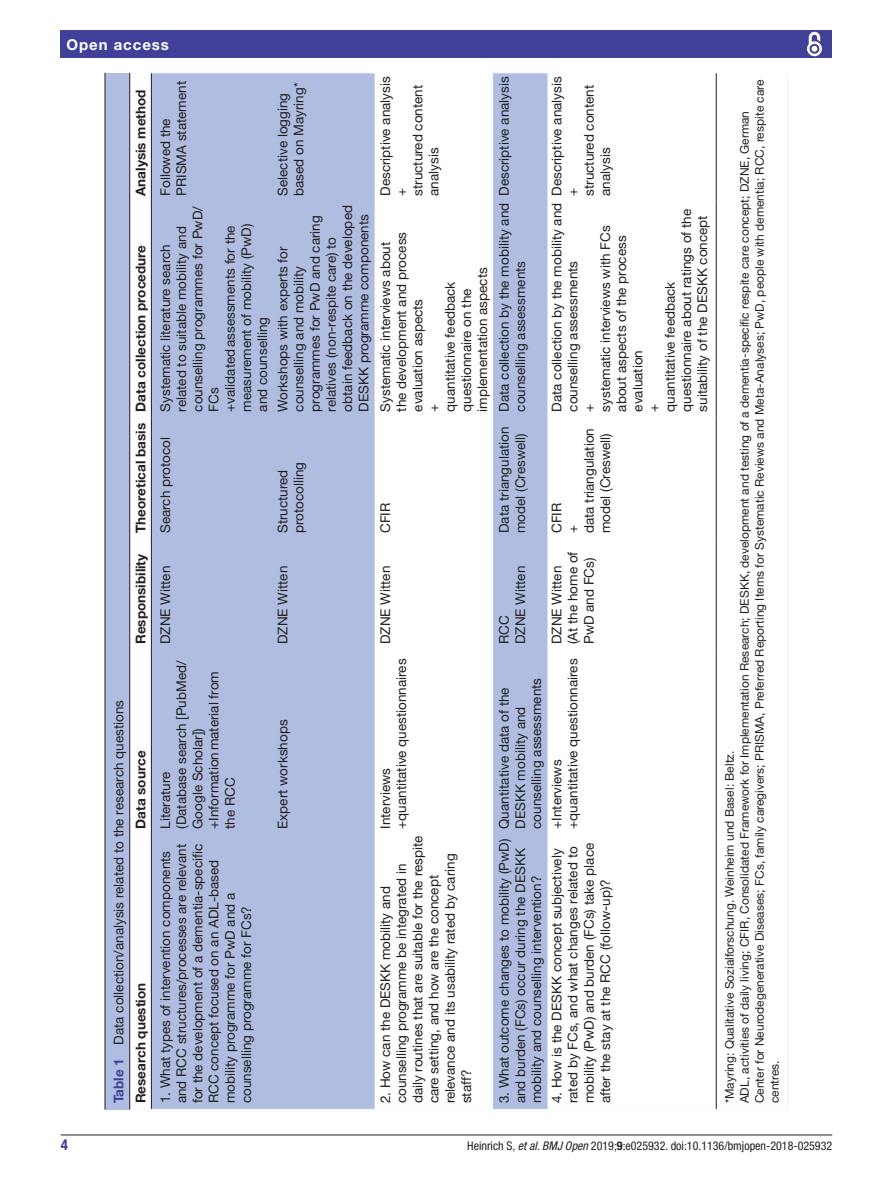
<style>
.page{position:relative;width:893px;height:1191px;background:#fff}
.page>*{position:absolute;margin:0;border:0;box-sizing:border-box;transform-origin:0 0}
.t1{font:700 15px "Helvetica Neue LT Std";letter-spacing:.065em;color:#fff}
.t2{font:700 condensed 15px "Helvetica Neue LT Std";color:#414099}
.t3{font:13.5px/16.2px "Helvetica Neue LT Std";color:#231f20}
.t4{font:700 13.5px "Helvetica Neue LT Std";color:#231f20}
.t5{font:12px/15px "Helvetica Neue LT Std";color:#231f20}
.t6{font:condensed 12px "Helvetica Neue LT Std";color:#231f20}
.s1{font-weight:700;color:#414099}
.s2{font-weight:700}
.s3{font-style:italic}
</style>
<div class="page">
<hr style="left:61px;top:1134px;width:771px;height:1px;background:#231f20">
<div style="left:61px;top:31px;width:771px;height:27px;background:#414099"></div>
<svg style="left:807px;top:31px;width:15px;height:26px"></svg>
<div style="left:105px;top:73px;width:683px;height:1036px;background:#afbde1"></div>
<hr style="left:105px;top:73px;width:1px;height:1036px;background:#231f20">
<div style="left:130px;top:73px;width:658px;height:1036px;background:#fff"></div>
<svg style="left:152px;top:73px;width:395px;height:1036px"></svg>
<hr style="left:129px;top:834px;width:1px;height:275px;background:#231f20">
<hr style="left:151px;top:834px;width:1px;height:275px;background:#231f20">
<hr style="left:129px;top:650px;width:1px;height:184px;background:#231f20">
<hr style="left:151px;top:650px;width:1px;height:184px;background:#231f20">
<hr style="left:129px;top:539px;width:1px;height:111px;background:#231f20">
<hr style="left:151px;top:539px;width:1px;height:111px;background:#231f20">
<hr style="left:129px;top:417px;width:1px;height:122px;background:#231f20">
<hr style="left:151px;top:417px;width:1px;height:122px;background:#231f20">
<hr style="left:129px;top:202px;width:1px;height:215px;background:#231f20">
<hr style="left:151px;top:202px;width:1px;height:215px;background:#231f20">
<hr style="left:129px;top:73px;width:1px;height:129px;background:#231f20">
<hr style="left:151px;top:73px;width:1px;height:129px;background:#231f20">
<hr style="left:716px;top:650px;width:1px;height:184px;background:#231f20">
<hr style="left:716px;top:539px;width:1px;height:111px;background:#231f20">
<hr style="left:716px;top:417px;width:1px;height:122px;background:#231f20">
<hr style="left:716px;top:202px;width:1px;height:215px;background:#231f20">
<hr style="left:716px;top:73px;width:1px;height:129px;background:#231f20">
<hr style="left:716px;top:834px;width:1px;height:275px;background:#231f20">
<hr style="left:733px;top:73px;width:1px;height:1030px;background:#fff">
<hr style="left:778px;top:73px;width:1px;height:1030px;background:#fff">
<p class="t1" style="left:66px;top:35px;width:104px">Open access</p>
<p class="t4" style="left:132px;top:196px;width:108px;rotate:-90deg">Analysis method</p>
<p class="t4" style="left:132px;top:533px;width:290px;rotate:-90deg">Theoretical basis Data collection procedure</p>
<p class="t4" style="left:132px;top:644px;width:92px;rotate:-90deg">Responsibility</p>
<p class="t3" style="left:107px;top:1103px;width:405px;line-height:22px;rotate:-90deg"><span class="s1">Table 1</span> Data collection/analysis related to the research questions<br><span class="s2">Research question</span></p>
<p class="t4" style="left:132px;top:828px;width:80px;rotate:-90deg">Data source</p>
<p class="t3" style="left:157px;top:196px;width:116px;rotate:-90deg">Followed the<br>PRISMA statement</p>
<p class="t3" style="left:274px;top:196px;width:115px;rotate:-90deg">Selective logging based on Mayring*</p>
<p class="t3" style="left:157px;top:411px;width:207px;rotate:-90deg">Systematic literature search related to suitable mobility and counselling programmes for PwD/<br>FCs<br>+validatedassessments for the measurement of mobility (PwD) and counselling</p>
<p class="t3" style="left:274px;top:411px;width:208px;rotate:-90deg">Workshops with experts for counselling and mobility programmes for PwD and caring relatives (non-respite care) to obtain feedback on the developed<br>DESKK programme components</p>
<p class="t3" style="left:377px;top:196px;width:121px;rotate:-90deg">Descriptive analysis +<br>structured content analysis</p>
<p class="t3" style="left:377px;top:411px;width:181px;rotate:-90deg">Systematic interviews about the development and process evaluation aspects<br>+<br>quantitative feedback questionnaire on the implementation aspects</p>
<p class="t3" style="left:157px;top:533px;width:98px;rotate:-90deg">Search protocol</p>
<p class="t3" style="left:274px;top:533px;width:73px;rotate:-90deg">Structured protocolling</p>
<p class="t3" style="left:377px;top:533px;width:32px;rotate:-90deg">CFIR</p>
<p class="t3" style="left:157px;top:644px;width:80px;rotate:-90deg">DZNE Witten</p>
<p class="t3" style="left:157px;top:828px;width:170px;rotate:-90deg">Literature<br>(Database search [PubMed/<br>Google Scholar]) +Informationmaterial from the RCC</p>
<p class="t3" style="left:157px;top:1103px;width:261px;rotate:-90deg">1. What types of intervention components and RCC structures/processes are relevant for the development of a dementia-specific RCC concept focused on an ADL-based mobility programme for PwD and a counselling programme for FCs?</p>
<p class="t3" style="left:274px;top:644px;width:80px;rotate:-90deg">DZNE Witten</p>
<p class="t3" style="left:274px;top:828px;width:111px;rotate:-90deg">Expert workshops</p>
<p class="t3" style="left:377px;top:644px;width:80px;rotate:-90deg">DZNE Witten</p>
<p class="t3" style="left:377px;top:828px;width:172px;rotate:-90deg">Interviews<br>+quantitative questionnaires</p>
<p class="t3" style="left:377px;top:1103px;width:269px;rotate:-90deg">2. How can the DESKK mobility and counselling programme be integrated in daily routines that are suitable for the respite care setting, and how are the concept relevance and its usability rated by caring staff?</p>
<p class="t3" style="left:496px;top:196px;width:121px;rotate:-90deg">Descriptive analysis</p>
<p class="t3" style="left:548px;top:196px;width:121px;rotate:-90deg">Descriptive analysis +<br>structured content analysis</p>
<p class="t5" style="left:722px;top:1103px;width:1025px;rotate:-90deg">*Mayring: Qualitative Sozialforschung. Weinheim und Basel: Beltz.<br>ADL, activities of daily living; CFIR, Consolidated Framework for Implementation Research; DESKK, development and testing of a dementia-specific respite care concept; DZNE, German Center for Neurodegenerative Diseases; FCs, family caregivers; PRISMA, Preferred Reporting Items for Systematic Reviews and Meta-Analyses; PwD, people with dementia; RCC, respite care centres.</p>
<p class="t3" style="left:496px;top:411px;width:210px;rotate:-90deg">Data collection by the mobility and counselling assessments</p>
<p class="t3" style="left:548px;top:411px;width:210px;rotate:-90deg">Data collection by the mobility and counselling assessments<br>+<br>systematic interviews with FCs about aspects of the process evaluation<br>+<br>quantitative feedback questionnaire about ratings of the suitability of the DESKK concept</p>
<p class="t3" style="left:496px;top:533px;width:108px;rotate:-90deg">Data triangulation model (Creswell)</p>
<p class="t3" style="left:548px;top:533px;width:107px;rotate:-90deg">CFIR<br>+<br>data triangulation model (Creswell)</p>
<p class="t3" style="left:548px;top:644px;width:94px;rotate:-90deg">DZNE Witten (At the home of<br>PwD and FCs)</p>
<p class="t3" style="left:496px;top:644px;width:80px;rotate:-90deg">RCC<br>DZNE Witten</p>
<p class="t3" style="left:548px;top:828px;width:172px;rotate:-90deg">+Interviews<br>+quantitative questionnaires</p>
<p class="t3" style="left:496px;top:828px;width:152px;rotate:-90deg">Quantitative data of the<br>DESKK mobility and counselling assessments</p>
<p class="t3" style="left:496px;top:1103px;width:266px;rotate:-90deg">3. What outcome changes to mobility (PwD) and burden (FCs) occur during the DESKK mobility and counselling intervention?</p>
<p class="t3" style="left:548px;top:1103px;width:262px;rotate:-90deg">4. How is the DESKK concept subjectively rated by FCs, and what changes related to mobility (PwD) and burden (FCs) take place after the stay at the RCC (follow-up)?</p>
<p class="t2" style="left:61px;top:1135px;width:9px">4</p>
<p class="t6" style="left:467px;top:1138px;width:366px">Heinrich S, <span class="s3">et al</span>. <span class="s3">BMJ Open</span> 2019;<span class="s2">9</span>:e025932. doi:10.1136/bmjopen-2018-025932</p>
</div>
